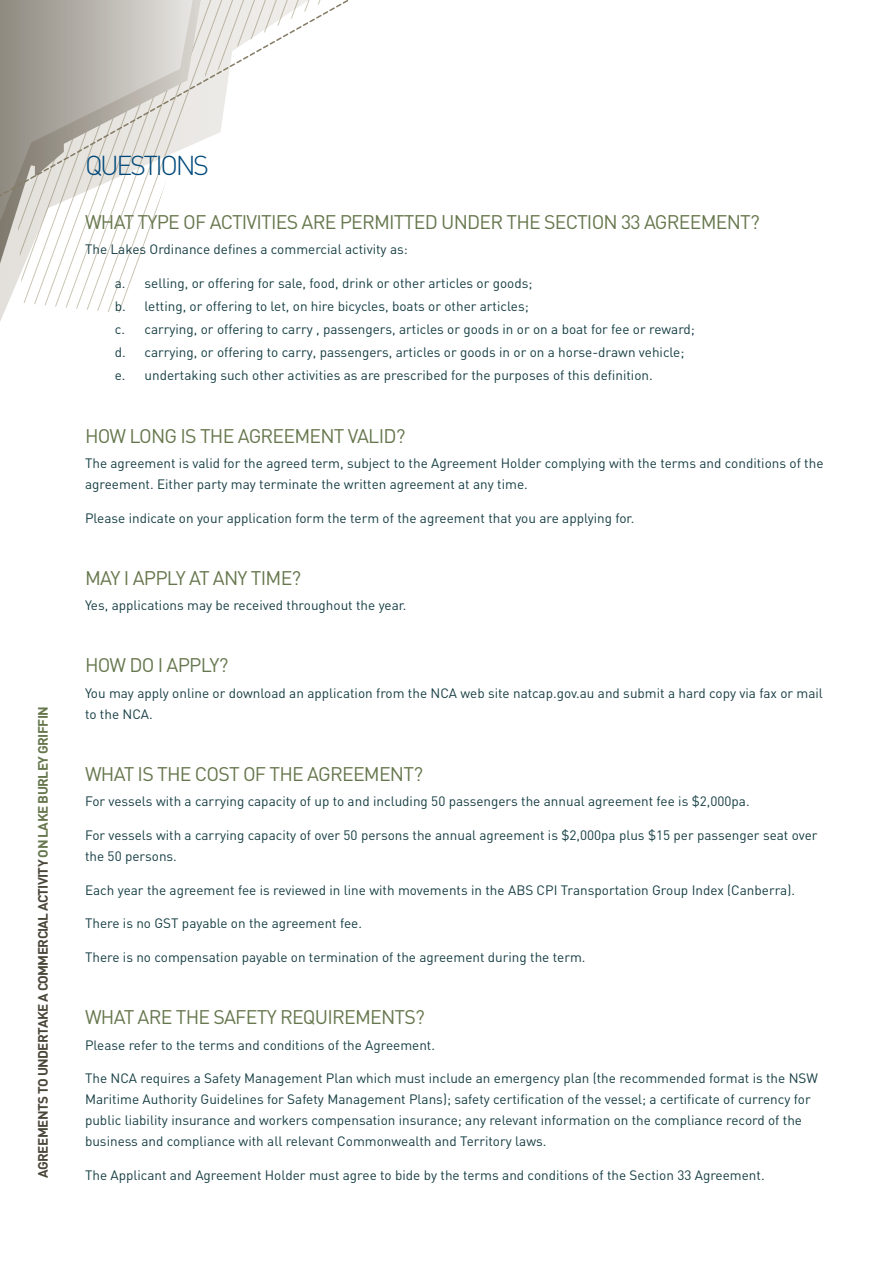
<style>
.page{position:relative;width:893px;height:1263px;background:#fff}
.page>*{position:absolute;margin:0;border:0;box-sizing:border-box;transform-origin:0 0}
.t1{font:300 27px "DIN";letter-spacing:-.09em;color:#00497a}
.t2{font:19.5px "DIN";letter-spacing:-.04em;color:#66774d}
.t3{font:13.5px/21px "DIN";color:#163e44}
.t4{font:700 13.5px "DIN";letter-spacing:-.04em;color:#4a463a}
.s1{color:#66774d}
</style>
<div class="page">
<svg style="left:0;top:246px;width:144px;height:76px"></svg>
<svg style="left:0;top:0;width:348px;height:246px"></svg>
<p class="t4" style="left:34px;top:1178px;width:473px;rotate:-90deg">Agreements to Undertake a Commercial Activity <span class="s1">On Lake Burley Griffin</span></p>
<h1 class="t1" style="left:85px;top:148px;width:123px">QU ESTIO NS</h1>
<h2 class="t2" style="left:85px;top:209px;width:135px">What type of acti</h2>
<h2 class="t2" style="left:247px;top:209px;width:138px">viti es are permitt</h2>
<h2 class="t2" style="left:414px;top:209px;width:348px">ed under the Section 33 Agreem ent?</h2>
<p class="t3" style="left:85px;top:238px;width:324px">The Lakes Ordinance defines a commercial activity as:</p>
<p class="t3" style="left:115px;top:271px;width:582px;line-height:23.1px">a. selling, or offering for sale, food, drink or other articles or goods;<br>b. letting, or offering to let, on hire bicycles, boats or other articles;<br>c. carrying, or offering to carry , passengers, articles or goods in or on a boat for fee or reward; d. carrying, or offering to carry, passengers, articles or goods in or on a horse-drawn vehicle; e. undertaking such other activities as are prescribed for the purposes of this definition.</p>
<h2 class="t2" style="left:85px;top:423px;width:283px">How long is the agreem ent valid</h2>
<h2 class="t2" style="left:396px;top:423px;width:11px">?</h2>
<p class="t3" style="left:85px;top:452px;width:740px">The agreement is valid for the agreed term, subject to the Agreement Holder complying with the terms and conditions of the agreement. Either party may terminate the written agreement at any time.</p>
<p class="t3" style="left:85px;top:507px;width:551px">Please indicate on your application form the term of the agreement that you are applying for.</p>
<h2 class="t2" style="left:85px;top:565px;width:60px">May I appl</h2>
<h2 class="t2" style="left:176px;top:565px;width:127px">y atany tim e?</h2>
<p class="t3" style="left:85px;top:594px;width:323px">Yes, applications may be received throughout the year.</p>
<h2 class="t2" style="left:85px;top:652px;width:94px">How do I appl</h2>
<h2 class="t2" style="left:210px;top:652px;width:20px">y?</h2>
<p class="t3" style="left:85px;top:682px;width:739px">You may apply online or download an application from the NCA web site natcap.gov.au and submit a hard copy via fax or mail to the NCA.</p>
<h2 class="t2" style="left:85px;top:761px;width:340px">What is the cost of the agreem ent?</h2>
<p class="t3" style="left:85px;top:790px;width:666px">For vessels with a carrying capacity of up to and including 50 passengers the annual agreement fee is $2,000pa.</p>
<p class="t3" style="left:85px;top:824px;width:734px">For vessels with a carrying capacity of over 50 persons the annual agreement is $2,000pa plus $15 per passenger seat over the 50 persons.</p>
<p class="t3" style="left:85px;top:879px;width:711px">Each year the agreement fee is reviewed in line with movements in the ABS CPI Transportation Group Index (Canberra).</p>
<p class="t3" style="left:85px;top:913px;width:278px">There is no GST payable on the agreement fee.</p>
<p class="t3" style="left:85px;top:946px;width:502px">There is no compensation payable on termination of the agreement during the term.</p>
<h2 class="t2" style="left:85px;top:1005px;width:341px">What are the safety requi rem ents?</h2>
<p class="t3" style="left:85px;top:1034px;width:352px">Please refer to the terms and conditions of the Agreement.</p>
<p class="t3" style="left:85px;top:1068px;width:734px">The NCA requires a Safety Management Plan which must include an emergency plan (the recommended format is the NSW Maritime Authority Guidelines for Safety Management Plans); safety certification of the vessel; a certificate of currency for public liability insurance and workers compensation insurance; any relevant information on the compliance record of the business and compliance with all relevant Commonwealth and Territory laws.</p>
<p class="t3" style="left:85px;top:1164px;width:681px">The Applicant and Agreement Holder must agree to bide by the terms and conditions of the Section 33 Agreement.</p>
</div>
